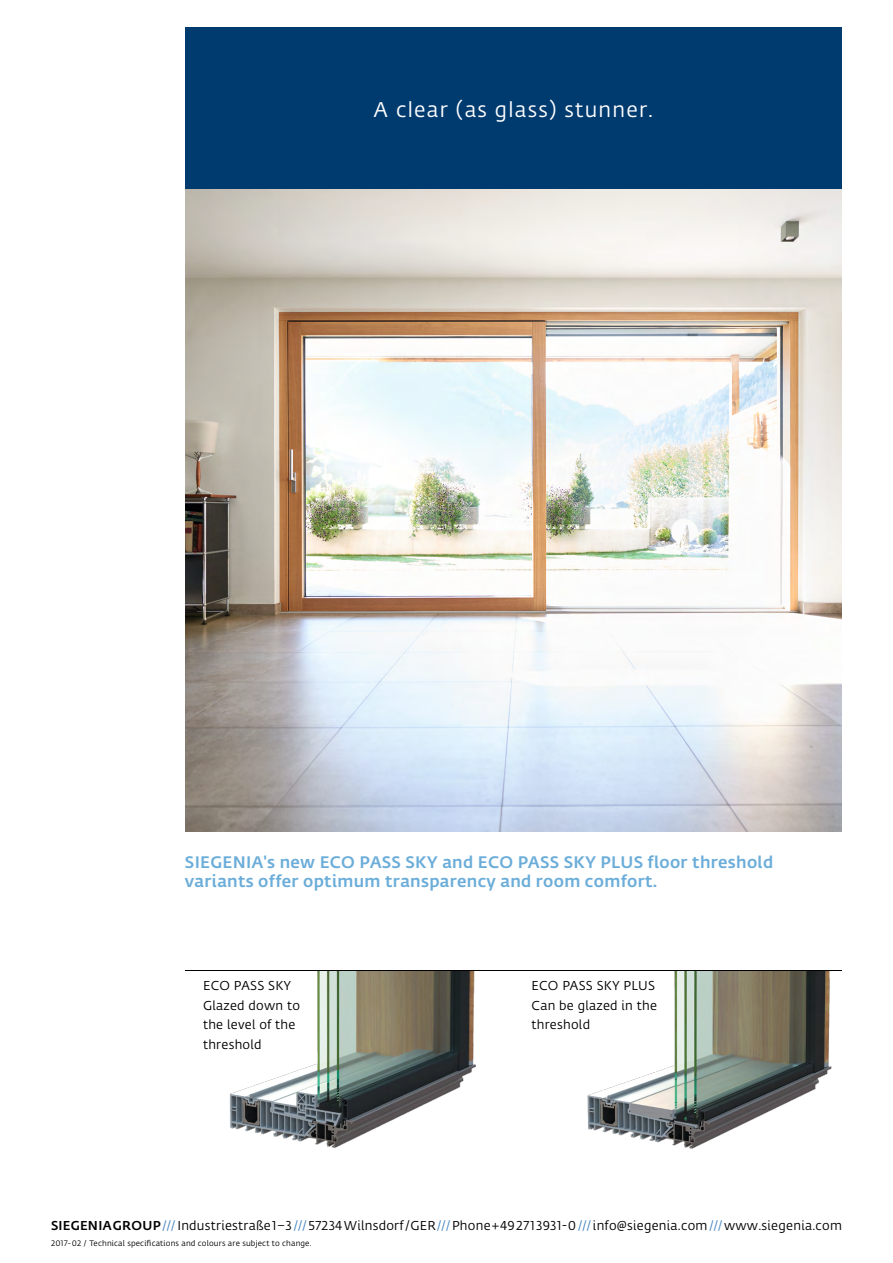
<style>
.page{position:relative;width:893px;height:1263px;background:#fff}
.page>*{position:absolute;margin:0;border:0;box-sizing:border-box;transform-origin:0 0}
.t1{font:21px "Fedra Sans Alt Pro";letter-spacing:.06em;color:#fff}
.t2{font:500 16.5px/19.5px "Fedra Sans Alt Pro";letter-spacing:.02em;color:#6badd9}
.t3{font:12.75px/19.5px "Fedra Sans Alt Pro";letter-spacing:.02em;color:#000}
.t4{font:7.8px "Fedra Sans Alt Pro";letter-spacing:.02em;color:#000}
.s1{font-weight:500}
.s2{color:#4483c2}
</style>
<div class="page">
<img style="left:185px;top:190px;width:657px;height:641px">
<img style="left:587px;top:971px;width:245px;height:178px">
<img style="left:229px;top:971px;width:247px;height:177px">
<hr style="left:185px;top:970px;width:657px;height:1px;background:#000">
<div style="left:185px;top:28px;width:657px;height:161px;background:#003b70"></div>
<h1 class="t1" style="left:374px;top:95px;width:280px">A clear (as glass) stunner.</h1>
<p class="t2" style="left:185px;top:851px;width:590px">SIEGENIA's new ECO PASS SKY and ECO PASS SKY PLUS floor threshold variants offer optimum transparency and room comfort.</p>
<p class="t3" style="left:203px;top:975px;width:98px">ECO PASS SKY<br>Glazed down to the level of the threshold</p>
<p class="t3" style="left:531px;top:975px;width:127px">ECO PASS SKY PLUS<br>Can be glazed in the threshold</p>
<p class="t3" style="left:51px;top:1216px;width:792px"><span class="s1">SIEGENIA GROUP</span><span class="s2">///</span> Industriestraße 1–3 <span class="s2">///</span> 57234 Wilnsdorf /GER<span class="s2">///</span> Phone +49 271 3931-0 <span class="s2">///</span> info@siegenia.com <span class="s2">///</span> www.siegenia.com</p>
<p class="t4" style="left:51px;top:1237px;width:262px">2017-02 / Technical specifications and colours are subject to change.</p>
</div>
